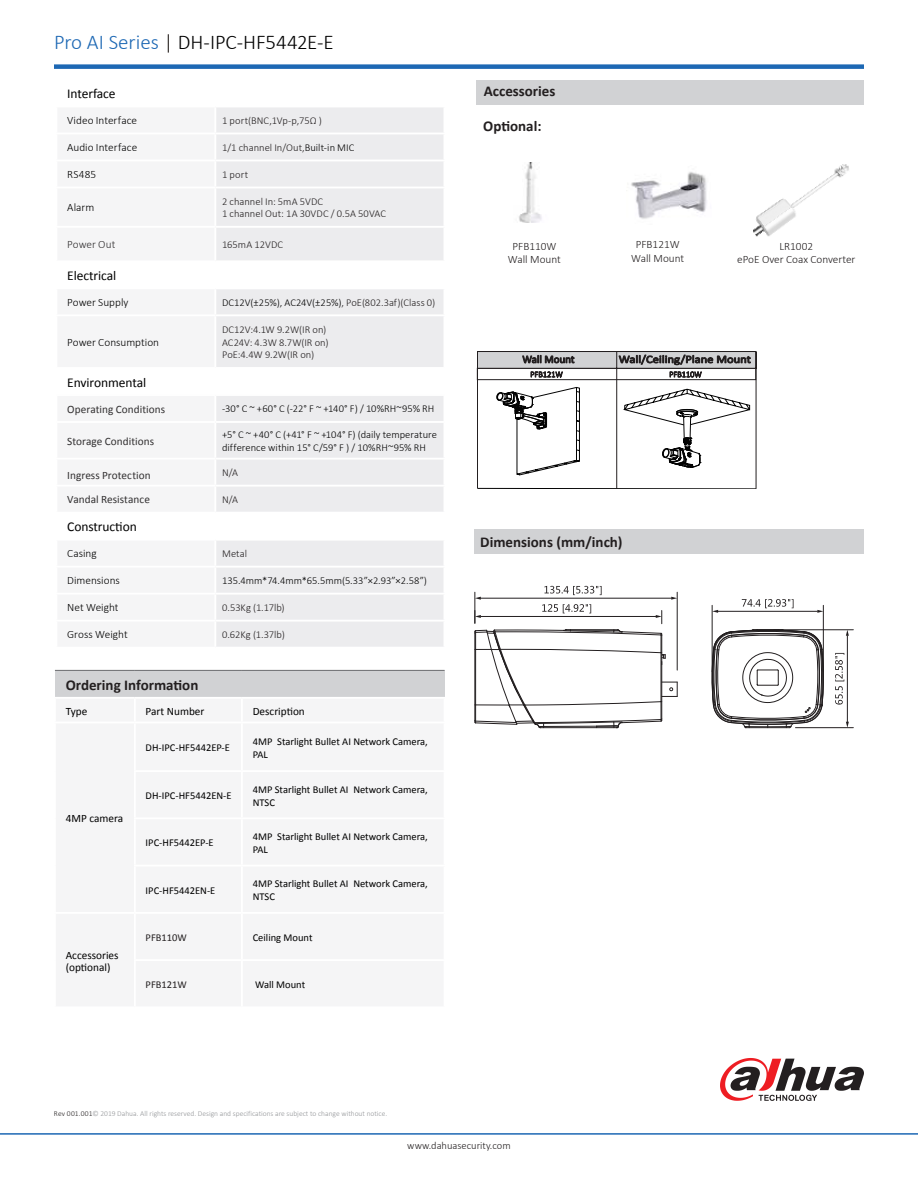
<style>
.page{position:relative;width:918px;height:1188px;background:#fff}
.page>*{position:absolute;margin:0;border:0;box-sizing:border-box;transform-origin:0 0}
.t1{font:300 21px "Calibri";letter-spacing:-.005em;color:#000}
.t2{font:700 15px "Calibri";color:#231f20}
.t3{font:13.5px "Calibri";letter-spacing:-.005em;color:#000}
.t4{font:300 11.25px "Calibri";color:#000}
.t5{font:11.25px "Calibri";letter-spacing:.005em;color:#312f30}
.t6{font:300 11.25px/13.5px "Calibri";color:#231f20;text-align:center}
.t7{font:11.25px/12px "Calibri";color:#000}
.t8{font:300 11.25px "Calibri";color:#312f30}
.t9{font:10.5px/12.6px "Calibri";color:#000}
.t10{font:300 10.5px/12.6px "Calibri";color:#231f20}
.t11{font:300 10.5px/12.6px "Calibri";color:#000}
.t12{font:10.5px "Calibri";color:#231f20}
.t13{font:300 7.5px "Calibri";color:#939598}
.s1{color:#1d68b4}
.s2{color:#1b1513}
.s3{color:#000}
.s4{color:#231f20}
</style>
<div class="page">
<hr style="left:0;top:1133px;width:918px;height:2px;background:#1d68b4">
<div style="left:54px;top:64px;width:810px;height:5px;background:#1d68b4"></div>
<div style="left:55px;top:670px;width:390px;height:28px;background:#d1d2d4"></div>
<div style="left:242px;top:818px;width:203px;height:48px;background:#f5f5f6"></div>
<div style="left:242px;top:866px;width:203px;height:47px;background:#f5f5f6"></div>
<hr style="left:55px;top:670px;width:80px;height:1px;background:#6d6e71">
<hr style="left:135px;top:670px;width:107px;height:1px;background:#6d6e71">
<hr style="left:242px;top:670px;width:203px;height:1px;background:#6d6e71">
<hr style="left:54px;top:697px;width:81px;height:2px;background:#fff">
<hr style="left:135px;top:697px;width:107px;height:2px;background:#fff">
<hr style="left:242px;top:697px;width:204px;height:2px;background:#fff">
<hr style="left:242px;top:817px;width:204px;height:2px;background:#fff">
<hr style="left:241px;top:819px;width:2px;height:46px;background:#fff">
<hr style="left:444px;top:819px;width:2px;height:46px;background:#fff">
<hr style="left:242px;top:912px;width:204px;height:2px;background:#fff">
<hr style="left:242px;top:865px;width:204px;height:2px;background:#fff">
<hr style="left:241px;top:867px;width:2px;height:45px;background:#fff">
<hr style="left:444px;top:867px;width:2px;height:45px;background:#fff">
<svg style="left:720px;top:1058px;width:144px;height:43px"></svg>
<svg style="left:216px;top:316px;width:227px;height:331px;fill:#ececee"></svg>
<div style="left:215px;top:422px;width:229px;height:37px;background:#ececee"></div>
<hr style="left:215px;top:367px;width:230px;height:2px;background:#fff">
<hr style="left:215px;top:394px;width:230px;height:2px;background:#fff">
<hr style="left:215px;top:421px;width:230px;height:2px;background:#fff">
<hr style="left:215px;top:458px;width:230px;height:2px;background:#fff">
<hr style="left:215px;top:485px;width:230px;height:2px;background:#fff">
<hr style="left:215px;top:539px;width:230px;height:2px;background:#fff">
<hr style="left:215px;top:566px;width:230px;height:2px;background:#fff">
<hr style="left:215px;top:593px;width:230px;height:2px;background:#fff">
<hr style="left:215px;top:620px;width:230px;height:2px;background:#fff">
<hr style="left:215px;top:512px;width:230px;height:2px;background:#fff">
<svg style="left:216px;top:107px;width:227px;height:207px"></svg>
<hr style="left:214px;top:423px;width:2px;height:35px;background:#fff">
<div style="left:477px;top:80px;width:387px;height:24px;background:#d1d2d4"></div>
<div style="left:474px;top:529px;width:390px;height:25px;background:#d1d2d4"></div>
<img style="left:519px;top:163px;width:23px;height:57px">
<img style="left:631px;top:172px;width:76px;height:47px">
<img style="left:756px;top:164px;width:93px;height:56px">
<svg style="left:712px;top:630px;width:112px;height:99px"></svg>
<svg style="left:475px;top:630px;width:203px;height:98px"></svg>
<hr style="left:677px;top:592px;width:1px;height:78px;background:#231f20">
<hr style="left:712px;top:605px;width:1px;height:67px;background:#231f20">
<hr style="left:823px;top:605px;width:1px;height:67px;background:#231f20">
<hr style="left:718px;top:611px;width:99px;height:1px;background:#231f20">
<svg style="left:817px;top:610px;width:6px;height:3px"></svg>
<svg style="left:475px;top:220px;width:319px;height:404px"></svg>
<hr style="left:795px;top:727px;width:58px;height:1px;background:#231f20">
<hr style="left:774px;top:630px;width:79px;height:1px;background:#231f20">
<hr style="left:847px;top:636px;width:1px;height:86px;background:#231f20">
<svg style="left:846px;top:722px;width:3px;height:6px"></svg>
<svg style="left:846px;top:630px;width:3px;height:6px"></svg>
<svg style="left:835px;top:653px;width:9px;height:52px"></svg>
<h1 class="t1" style="left:54px;top:34px;width:281px"><span class="s1">Pro AI Series</span> <span class="s2">|</span> DH-IPC-HF5442E-E</h1>
<p class="t3" style="left:67px;top:85px;width:50px">Interface</p>
<p class="t4" style="left:67px;top:113px;width:71px">Video Interface</p>
<p class="t10" style="left:222px;top:114px;width:101px">1 port(BNC,1Vp-p,75Ω )</p>
<p class="t4" style="left:67px;top:140px;width:72px">Audio Interface</p>
<p class="t10" style="left:222px;top:141px;width:134px">1/1 channel In/Out,<span class="s3">Built-in MIC</span></p>
<p class="t4" style="left:67px;top:170px;width:31px">RS485</p>
<p class="t10" style="left:222px;top:168px;width:28px">1 port</p>
<p class="t4" style="left:67px;top:204px;width:29px">Alarm</p>
<p class="t10" style="left:222px;top:195px;width:165px">2 channel In: 5mA 5VDC<br>1 channel Out: 1A 30VDC / 0.5A 50VAC</p>
<p class="t8" style="left:67px;top:238px;width:50px">Power Out</p>
<p class="t10" style="left:222px;top:238px;width:63px">165mA 12VDC</p>
<p class="t3" style="left:67px;top:267px;width:50px">Electrical</p>
<p class="t4" style="left:67px;top:298px;width:63px">Power Supply</p>
<p class="t11" style="left:222px;top:296px;width:215px">DC12V(±25%), AC24V(±25%)<span class="s4">, PoE(802.3af)(Class 0)</span></p>
<p class="t4" style="left:67px;top:338px;width:93px">Power Consumption</p>
<p class="t10" style="left:222px;top:323px;width:108px">DC12V:4.1W 9.2W(IR on)<br>AC24V: 4.3W 8.7W(IR on)<br>PoE:4.4W 9.2W(IR on)</p>
<p class="t3" style="left:67px;top:374px;width:80px">Environmental</p>
<p class="t5" style="left:67px;top:402px;width:99px">Operating Conditions</p>
<p class="t11" style="left:222px;top:403px;width:214px">-30° C ~ +60° C (-22° F ~ +140° F) / 10%RH~95% RH</p>
<p class="t5" style="left:67px;top:434px;width:88px">Storage Conditions</p>
<p class="t11" style="left:222px;top:428px;width:216px">+5° C ~ +40° C (+41° F ~ +104° F) (daily temperature difference within 15° C/59° F ) / 10%RH~95% RH</p>
<p class="t5" style="left:67px;top:468px;width:85px">Ingress Protection</p>
<p class="t10" style="left:222px;top:466px;width:18px">N/A</p>
<p class="t5" style="left:67px;top:493px;width:84px">Vandal Resistance</p>
<p class="t10" style="left:222px;top:493px;width:18px">N/A</p>
<p class="t3" style="left:67px;top:518px;width:71px">Construction</p>
<p class="t4" style="left:67px;top:550px;width:31px">Casing</p>
<p class="t10" style="left:222px;top:548px;width:27px">Metal</p>
<p class="t4" style="left:67px;top:577px;width:54px">Dimensions</p>
<p class="t11" style="left:222px;top:574px;width:206px">135.4mm*74.4mm*65.5mm(5.33”×2.93”×2.58”)</p>
<p class="t4" style="left:67px;top:604px;width:53px">Net Weight</p>
<p class="t10" style="left:222px;top:601px;width:64px">0.53Kg (1.17lb)</p>
<p class="t4" style="left:67px;top:631px;width:62px">Gross Weight</p>
<p class="t10" style="left:222px;top:628px;width:64px">0.62Kg (1.37lb)</p>
<h2 class="t2" style="left:66px;top:676px;width:134px">Ordering Information</h2>
<p class="t7" style="left:66px;top:705px;width:23px">Type</p>
<p class="t7" style="left:146px;top:705px;width:60px">Part Number</p>
<p class="t7" style="left:253px;top:705px;width:54px">Description</p>
<p class="t7" style="left:66px;top:813px;width:59px">4MP camera</p>
<p class="t7" style="left:66px;top:949px;width:54px">Accessories (optional)</p>
<p class="t9" style="left:146px;top:742px;width:86px">DH-IPC-HF5442EP-E</p>
<p class="t9" style="left:253px;top:735px;width:177px">4MP Starlight Bullet AI Network Camera,<br>PAL</p>
<p class="t9" style="left:146px;top:789px;width:87px">DH-IPC-HF5442EN-E</p>
<p class="t9" style="left:253px;top:783px;width:177px">4MP Starlight Bullet AI Network Camera,<br>NTSC</p>
<p class="t9" style="left:146px;top:837px;width:70px">IPC-HF5442EP-E</p>
<p class="t9" style="left:253px;top:830px;width:177px">4MP Starlight Bullet AI Network Camera,<br>PAL</p>
<p class="t9" style="left:146px;top:884px;width:71px">IPC-HF5442EN-E</p>
<p class="t9" style="left:253px;top:878px;width:177px">4MP Starlight Bullet AI Network Camera,<br>NTSC</p>
<p class="t12" style="left:146px;top:933px;width:43px">PFB110W</p>
<p class="t9" style="left:253px;top:931px;width:61px">Ceiling Mount</p>
<p class="t12" style="left:146px;top:978px;width:43px">PFB121W</p>
<p class="t9" style="left:255px;top:978px;width:52px">Wall Mount</p>
<h2 class="t2" style="left:484px;top:81px;width:73px">Accessories</h2>
<h2 class="t2" style="left:483px;top:116px;width:60px">Optional:</h2>
<p class="t6" style="left:508px;top:239px;width:54px">PFB110W<br>Wall Mount</p>
<p class="t6" style="left:631px;top:238px;width:54px">PFB121W<br>Wall Mount</p>
<p class="t6" style="left:737px;top:239px;width:120px">LR1002<br>ePoE Over Coax Converter</p>
<h2 class="t2" style="left:480px;top:532px;width:144px">Dimensions (mm/inch)</h2>
<p class="t13" style="left:54px;top:1109px;width:335px"><span class="s4">Rev 001.001</span>© 2019 Dahua. All rights reserved. Design and specifications are subject to change without notice.</p>
<p class="t10" style="left:407px;top:1140px;width:105px">www.dahuasecurity.com</p>
</div>
